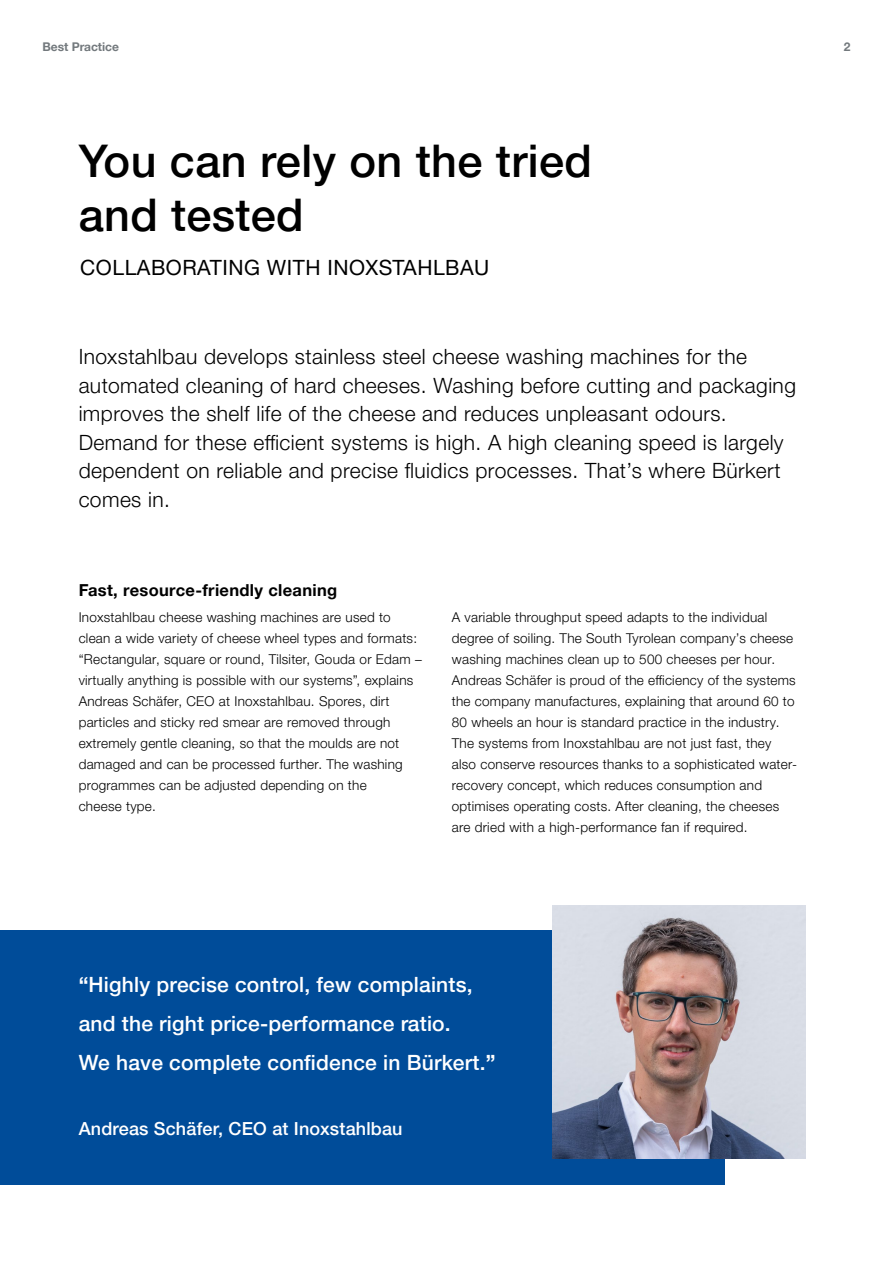
<style>
.page{position:relative;width:893px;height:1263px;background:#fff}
.page>*{position:absolute;margin:0;border:0;box-sizing:border-box;transform-origin:0 0}
.t1{font:500 45px/54px "Helvetica Neue LTW1 G";letter-spacing:.01em;color:#000}
.t2{font:300 21px/28.5px "Helvetica Neue LTW1 G";letter-spacing:.02em;color:#000}
.t3{font:500 21px/39px "Helvetica Neue LTW1 G";letter-spacing:.01em;color:#fff}
.t4{font:21px "Helvetica Neue LTW1 G";letter-spacing:.025em;color:#000}
.t5{font:500 18px "Helvetica Neue LTW1 G";letter-spacing:.01em;color:#fff}
.t6{font:700 16.5px "Helvetica Neue LTW1 G";letter-spacing:.02em;color:#000}
.t7{font:300 13.5px/21px "Helvetica Neue LTW1 G";letter-spacing:.02em;color:#000}
.t8{font:700 12px "Helvetica Neue LTW1 G";color:#73797d}
.s1{font-weight:700}
</style>
<div class="page">
<div style="left:0;top:930px;width:724px;height:254px;background:#004c99"></div>
<img style="left:553px;top:906px;width:253px;height:252px">
<p class="t8" style="left:43px;top:39px;width:78px">Best Practice</p>
<p class="t8" style="left:844px;top:39px;width:8px">2</p>
<h1 class="t1" style="left:79px;top:134px;width:515px">You can rely on the tried and tested</h1>
<h2 class="t4" style="left:80px;top:255px;width:410px">COLLABORATING WITH INOXSTAHLBAU</h2>
<p class="t2" style="left:79px;top:342px;width:719px">Inoxstahlbau develops stainless steel cheese washing machines for the automated cleaning of hard cheeses. Washing before cutting and packaging improves the shelf life of the cheese and reduces unpleasant odours.<br>Demand for these efficient systems is high. A high cleaning speed is largely dependent on reliable and precise fluidics processes. That’s where Bürkert comes in.</p>
<p class="t6" style="left:79px;top:580px;width:260px">Fast, resource-friendly cleaning</p>
<p class="t7" style="left:79px;top:606px;width:345px">Inoxstahlbau cheese washing machines are used to clean a wide variety of cheese wheel types and formats: “Rectangular, square or round, Tilsiter, Gouda or Edam – virtually anything is possible with our systems”, explains Andreas Schäfer, CEO at Inoxstahlbau. Spores, dirt particles and sticky red smear are removed through extremely gentle cleaning, so that the moulds are not damaged and can be processed further. The washing programmes can be adjusted depending on the<br>cheese type.</p>
<p class="t7" style="left:452px;top:606px;width:347px">A variable throughput speed adapts to the individual degree of soiling. The South Tyrolean company’s cheese washing machines clean up to 500 cheeses per hour.<br>Andreas Schäfer is proud of the efficiency of the systems the company manufactures, explaining that around 60 to 80 wheels an hour is standard practice in the industry.<br>The systems from Inoxstahlbau are not just fast, they also conserve resources thanks to a sophisticated water&shy;recovery concept, which reduces consumption and optimises operating costs. After cleaning, the cheeses are dried with a high-performance fan if required.</p>
<h2 class="t3" style="left:79px;top:965px;width:418px"><span class="s1">“</span>Highly precise control, few complaints, and the right price-performance ratio.<br>We have complete confidence in Bürkert.<span class="s1">”</span></h2>
<h3 class="t5" style="left:79px;top:1118px;width:325px">Andreas Schäfer, CEO at Inoxstahlbau</h3>
</div>
